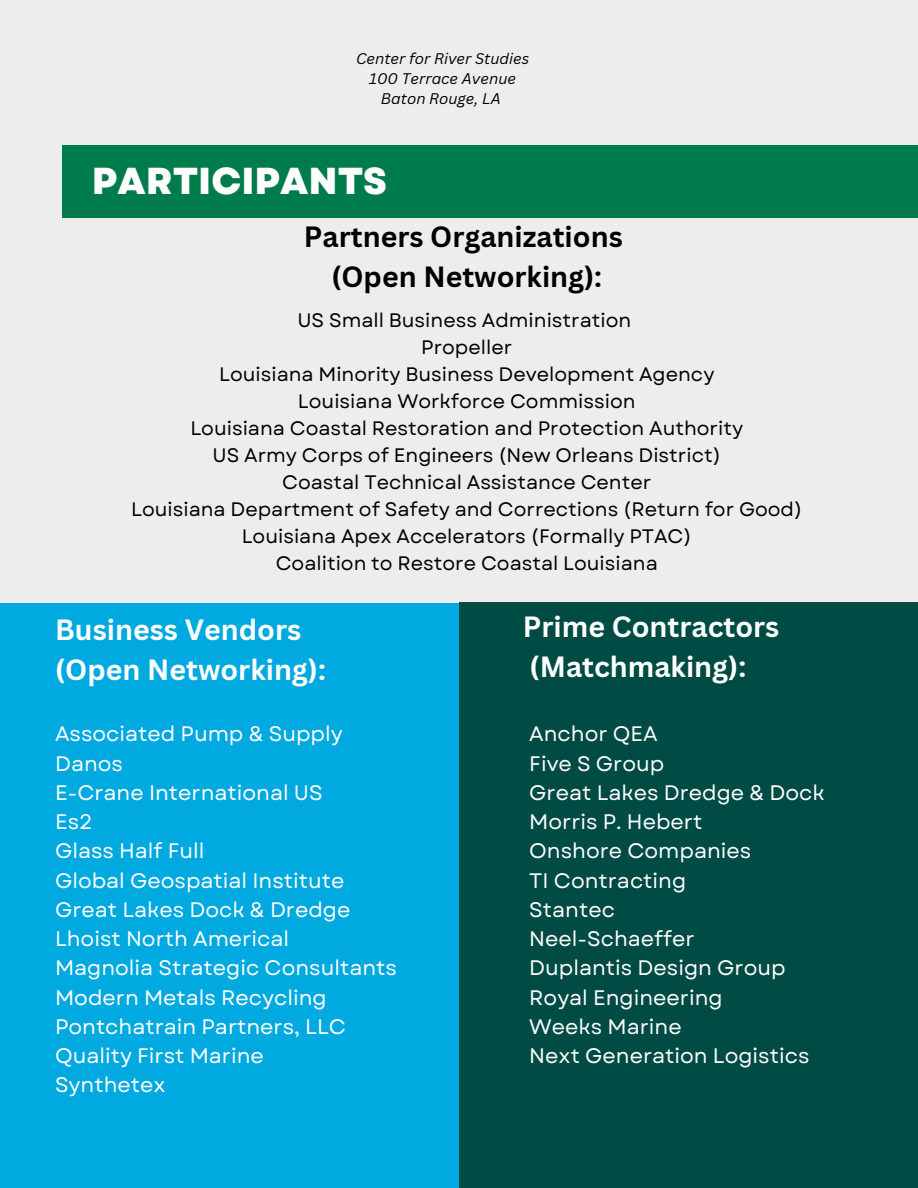
<style>
.page{position:relative;width:918px;height:1188px;background:#ededee}
.page>*{position:absolute;margin:0;border:0;box-sizing:border-box;transform-origin:0 0}
.t1{font:800 37.5px "Garet";color:#fff}
.t2{font:700 28.5px/39.3px "Canva Sans";color:#fff}
.t3{font:700 28.5px/39.3px "Canva Sans";color:#000;text-align:center}
.t4{font:21px/29.2px "Garet";color:#fff}
.t5{font:19.5px/27px "Garet";color:#000;text-align:center}
.t6{font:italic 15px/20.2px "Canva Sans";color:#000;text-align:center}
</style>
<div class="page">
<div style="left:62px;top:145px;width:856px;height:73px;background:#007b4b"></div>
<div style="left:0;top:603px;width:459px;height:585px;background:#00a9e0"></div>
<div style="left:459px;top:603px;width:459px;height:585px;background:#004c45"></div>
<p class="t6" style="left:356px;top:48px;width:175px">Center for River Studies<br>100 Terrace Avenue<br>Baton Rouge, LA</p>
<h1 class="t1" style="left:92px;top:154px;width:297px">PARTICIPANTS</h1>
<h2 class="t3" style="left:304px;top:217px;width:320px">Partners Organizations (Open Networking):</h2>
<p class="t5" style="left:131px;top:307px;width:673px">US Small Business Administration<br>Propeller<br>Louisiana Minority Business Development Agency<br>Louisiana Workforce Commission<br>Louisiana Coastal Restoration and Protection Authority<br>US Army Corps of Engineers (New Orleans District)<br>Coastal Technical Assistance Center<br>Louisiana Department of Safety and Corrections (Return for Good)<br>Louisiana Apex Accelerators (Formally PTAC)<br>Coalition to Restore Coastal Louisiana</p>
<h2 class="t2" style="left:55px;top:609px;width:272px">Business Vendors (Open Networking):</h2>
<p class="t4" style="left:55px;top:719px;width:343px">Associated Pump &amp; Supply<br>Danos<br>E-Crane International US<br>Es2<br>Glass Half Full<br>Global Geospatial Institute<br>Great Lakes Dock &amp; Dredge<br>Lhoist North Americal<br>Magnolia Strategic Consultants<br>Modern Metals Recycling<br>Pontchatrain Partners, LLC<br>Quality First Marine<br>Synthetex</p>
<h2 class="t2" style="left:523px;top:607px;width:258px">Prime Contractors (Matchmaking):</h2>
<p class="t4" style="left:529px;top:719px;width:297px">Anchor QEA<br>Five S Group<br>Great Lakes Dredge &amp; Dock<br>Morris P. Hebert<br>Onshore Companies<br>TI Contracting<br>Stantec<br>Neel-Schaeffer<br>Duplantis Design Group<br>Royal Engineering<br>Weeks Marine<br>Next Generation Logistics</p>
</div>
